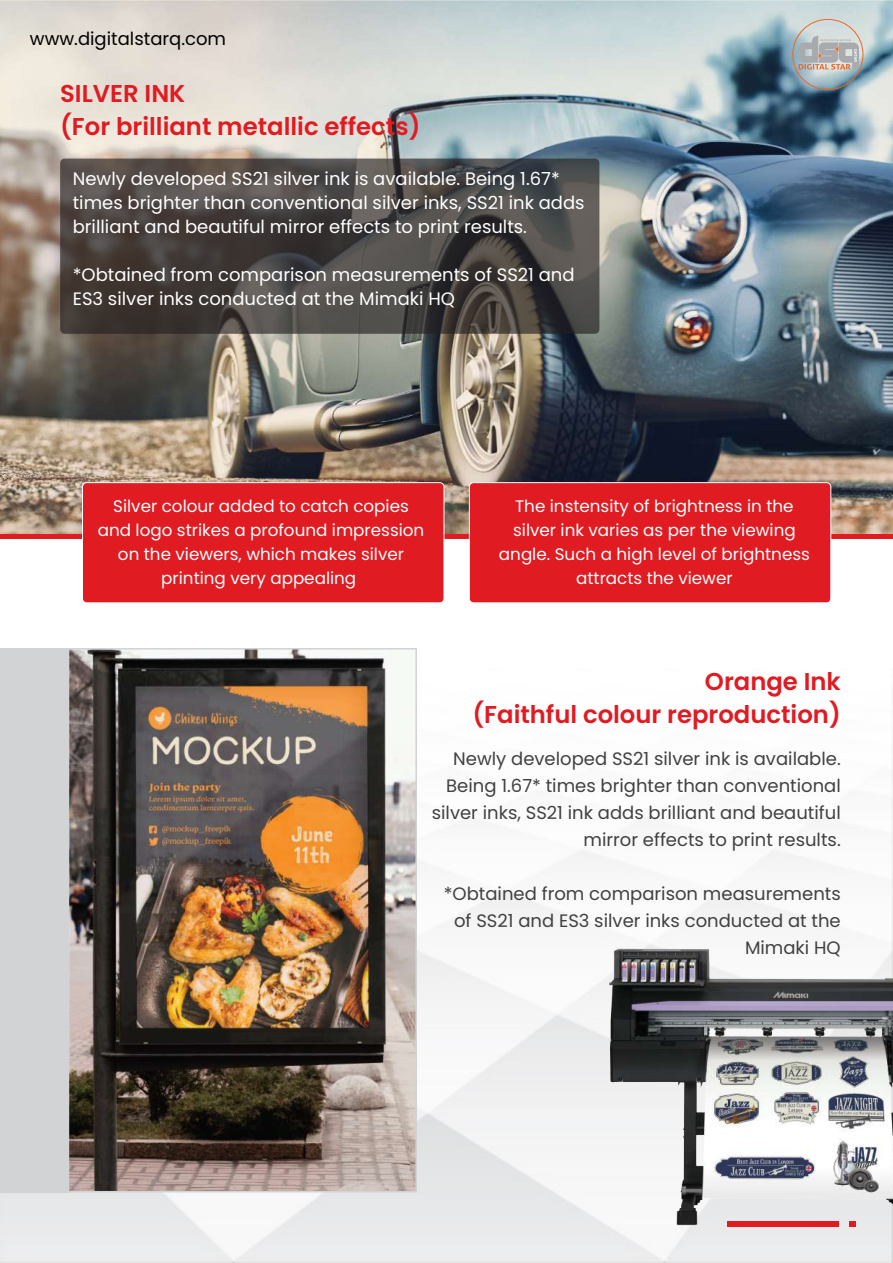
<style>
.page{position:relative;width:893px;height:1263px;background:#fff}
.page>*{position:absolute;margin:0;border:0;box-sizing:border-box;transform-origin:0 0}
.t1{font:600 24.3px/33px "Poppins";color:#e01b22}
.t2{font:18px/24px "Poppins";color:#fff}
.t3{font:18px/27px "Poppins";color:#414042;text-align:right}
.t4{font:18px "Poppins";color:#000}
.t5{font:16.8px/24px "Poppins";color:#fff;text-align:center}
</style>
<div class="page">
<img style="left:0;top:0;width:893px;height:535px">
<svg style="left:60px;top:159px;width:539px;height:175px;background:#4a4543"></svg>
<hr style="left:0;top:535px;width:893px;height:4px;background:#e01b22">
<div style="left:83px;top:483px;width:361px;height:120px;background:#e01b22;border-radius:4px"></div>
<div style="left:82px;top:482px;width:362px;height:121px;border:1px solid #fff;border-radius:4px"></div>
<div style="left:469px;top:483px;width:362px;height:120px;background:#e01b22;border-radius:4px"></div>
<div style="left:469px;top:482px;width:362px;height:121px;border:1px solid #fff;border-radius:4px"></div>
<svg style="left:798px;top:35px;width:61px;height:35px;background:#bdb8b5"></svg>
<div style="left:792px;top:19px;width:71px;height:71px;border:1px solid #f26522;border-radius:50%"></div>
<img style="left:585px;top:934px;width:308px;height:307px">
<img style="left:0;top:648px;width:417px;height:544px">
<p class="t4" style="left:30px;top:28px;width:198px">www.digitalstarq.com</p>
<h1 class="t1" style="left:60px;top:78px;width:362px">SILVER INK<br>(For brilliant metallic effects)</h1>
<p class="t2" style="left:73px;top:167px;width:513px">Newly developed SS21 silver ink is available. Being 1.67* times brighter than conventional silver inks, SS21 ink adds brilliant and beautiful mirror effects to print results.</p>
<p class="t2" style="left:73px;top:263px;width:503px">*Obtained from comparison measurements of SS21 and<br>ES3 silver inks conducted at the Mimaki HQ</p>
<p class="t5" style="left:98px;top:494px;width:328px">Silver colour added to catch copies and logo strikes a profound impression on the viewers, which makes silver printing very appealing</p>
<p class="t5" style="left:499px;top:494px;width:312px">The instensity of brightness in the silver ink varies as per the viewing angle. Such a high level of brightness attracts the viewer</p>
<h1 class="t1" style="left:472px;top:665px;width:370px;text-align:right">Orange Ink<br>(Faithful colour reproduction)</h1>
<p class="t3" style="left:432px;top:745px;width:410px">Newly developed SS21 silver ink is available.<br>Being 1.67* times brighter than conventional silver inks, SS21 ink adds brilliant and beautiful mirror effects to print results.</p>
<p class="t3" style="left:444px;top:880px;width:398px">*Obtained from comparison measurements of SS21 and ES3 silver inks conducted at the<br>Mimaki HQ</p>
</div>
